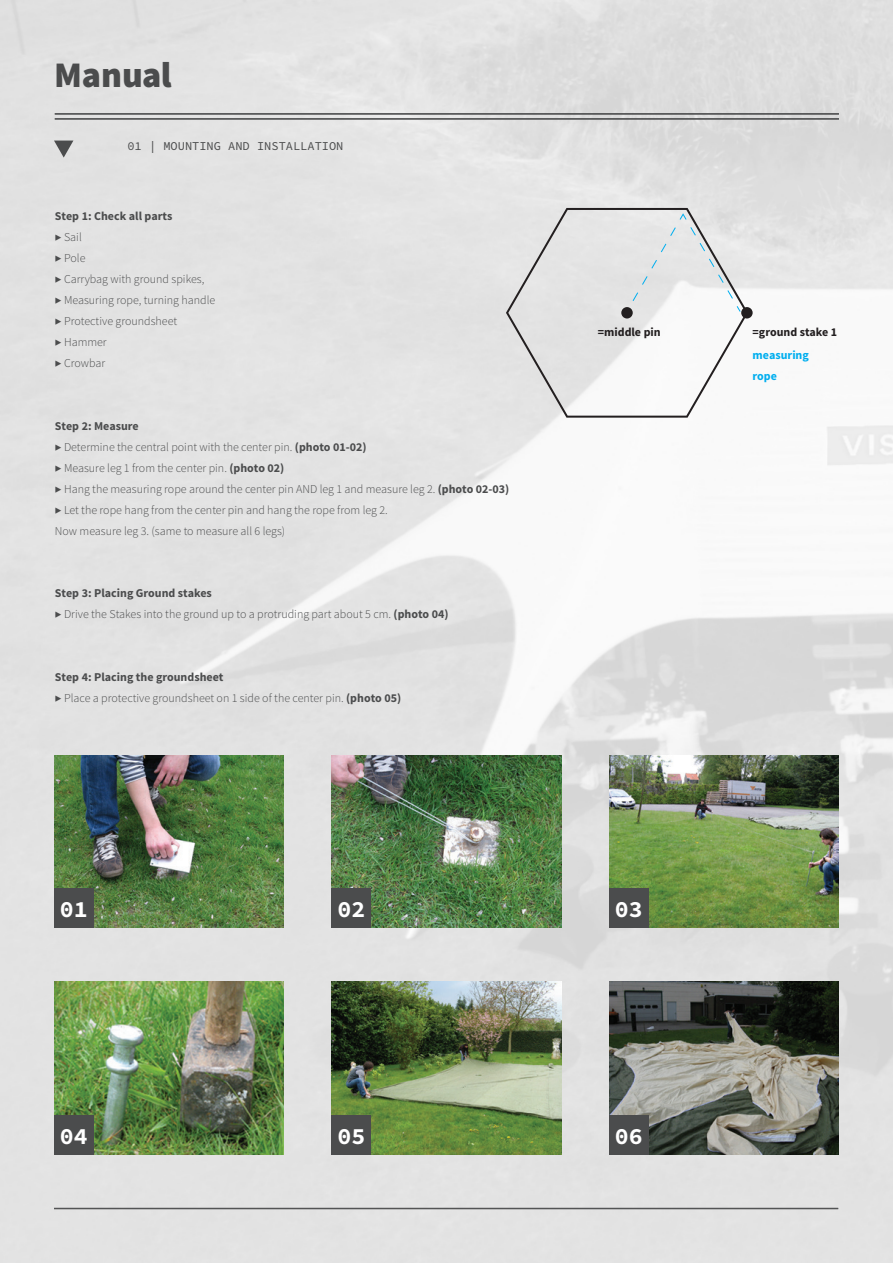
<style>
.page{position:relative;width:893px;height:1263px;background:#fff}
.page>*{position:absolute;margin:0;border:0;box-sizing:border-box;transform-origin:0 0}
.t1{font:36px "Source Sans Variable";color:#4b4c4d}
.t2{font:700 23.25px "Source Code Pro";color:#fff}
.t3{font:300 12px/21px "Source Sans Pro";color:#4b4c4d}
.t4{font:700 12px "Source Sans Pro";color:#4b4c4d}
.t5{font:12px "Source Code Variable";color:#4b4c4d}
.t6{font:700 12px "Source Sans Pro";color:#231f20}
.t7{font:700 12px/21px "Source Sans Pro";color:#00aeef}
.s1{font-weight:700}
</style>
<div class="page">
<img style="left:0;top:0;width:893px;height:1263px">
<hr style="left:55px;top:118px;width:784px;height:1px;background:#4b4c4d">
<hr style="left:55px;top:119px;width:784px;height:1px;background:#4b4c4d">
<hr style="left:55px;top:113px;width:784px;height:1px;background:#4b4c4d">
<hr style="left:55px;top:114px;width:784px;height:1px;background:#4b4c4d">
<svg style="left:54px;top:141px;width:19px;height:17px"></svg>
<hr style="left:54px;top:1208px;width:784px;height:1px;background:#4b4c4d">
<svg style="left:506px;top:208px;width:242px;height:210px;fill:#e5e5e5"></svg>
<div style="left:621px;top:307px;width:12px;height:11px;background:#231f20;border-radius:50%"></div>
<div style="left:741px;top:307px;width:12px;height:11px;background:#231f20;border-radius:50%"></div>
<img style="left:54px;top:755px;width:230px;height:173px">
<div style="left:54px;top:888px;width:40px;height:40px;background:#4b4c4d"></div>
<img style="left:332px;top:755px;width:229px;height:173px">
<div style="left:332px;top:888px;width:39px;height:40px;background:#4b4c4d"></div>
<img style="left:609px;top:755px;width:230px;height:173px">
<div style="left:609px;top:888px;width:40px;height:40px;background:#4b4c4d"></div>
<img style="left:54px;top:981px;width:230px;height:173px">
<div style="left:54px;top:1115px;width:40px;height:39px;background:#4b4c4d"></div>
<img style="left:332px;top:981px;width:229px;height:173px">
<div style="left:332px;top:1115px;width:39px;height:39px;background:#4b4c4d"></div>
<img style="left:609px;top:981px;width:230px;height:173px">
<div style="left:609px;top:1115px;width:40px;height:39px;background:#4b4c4d"></div>
<p class="t1" style="left:54px;top:53px;width:119px">Manual</p>
<p class="t5" style="left:127px;top:137px;width:217px">01 | MOUNTING AND INSTALLATION</p>
<p class="t4" style="left:55px;top:208px;width:119px">Step 1: Check all parts</p>
<p class="t3" style="left:55px;top:227px;width:28px">▶ Sail</p>
<p class="t3" style="left:55px;top:248px;width:32px">▶ Pole</p>
<p class="t3" style="left:55px;top:269px;width:151px">▶ Carrybag with ground spikes,</p>
<p class="t3" style="left:55px;top:290px;width:162px">▶ Measuring rope, turning handle</p>
<p class="t3" style="left:55px;top:311px;width:124px">▶ Protective groundsheet</p>
<p class="t3" style="left:55px;top:332px;width:53px">▶ Hammer</p>
<p class="t3" style="left:55px;top:353px;width:52px">▶ Crowbar</p>
<p class="t3" style="left:55px;top:415px;width:313px"><span class="s1">Step 2: Measure<br></span>▶ Determine the central point with the center pin. <span class="s1">(photo 01-02)</span></p>
<p class="t3" style="left:55px;top:457px;width:231px">▶ Measure leg 1 from the center pin. <span class="s1">(photo 02)</span></p>
<p class="t3" style="left:55px;top:478px;width:456px">▶ Hang the measuring rope around the center pin AND leg 1 and measure leg 2. <span class="s1">(photo 02-03)</span></p>
<p class="t3" style="left:55px;top:499px;width:334px">▶ Let the rope hang from the center pin and hang the rope from leg 2.<br>Now measure leg 3. (same to measure all 6 legs)</p>
<p class="t4" style="left:55px;top:586px;width:158px">Step 3: Placing Ground stakes</p>
<p class="t3" style="left:55px;top:604px;width:395px">▶ Drive the Stakes into the ground up to a protruding part about 5 cm. <span class="s1">(photo 04)</span></p>
<p class="t4" style="left:55px;top:669px;width:170px">Step 4: Placing the groundsheet</p>
<p class="t3" style="left:55px;top:687px;width:348px">▶ Place a protective groundsheet on 1 side of the center pin. <span class="s1">(photo 05)</span></p>
<p class="t6" style="left:598px;top:325px;width:64px">=middle pin</p>
<p class="t2" style="left:60px;top:892px;width:29px">01</p>
<p class="t2" style="left:337px;top:892px;width:29px">02</p>
<p class="t2" style="left:615px;top:892px;width:29px">03</p>
<p class="t2" style="left:60px;top:1119px;width:29px">04</p>
<p class="t2" style="left:337px;top:1119px;width:29px">05</p>
<p class="t2" style="left:615px;top:1119px;width:29px">06</p>
<p class="t6" style="left:753px;top:325px;width:86px">=ground stake 1</p>
<p class="t7" style="left:753px;top:345px;width:58px">measuring rope</p>
</div>
